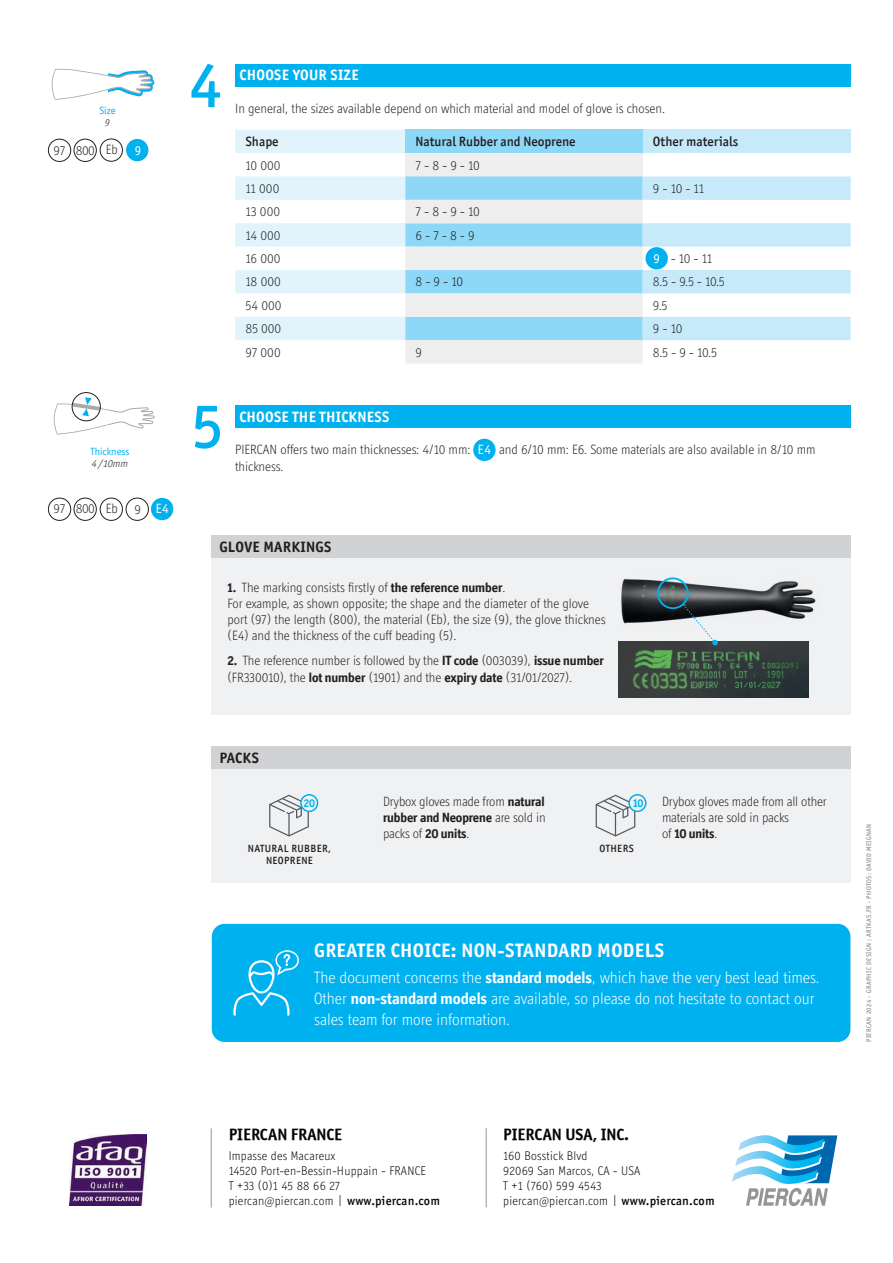
<style>
.page{position:relative;width:893px;height:1263px;background:#fff}
.page>*{position:absolute;margin:0;border:0;box-sizing:border-box;transform-origin:0 0}
.t1{font:500 63px "Officina San ITC";color:#00b1ef}
.t2{font:700 19.5px "Officina San ITC";letter-spacing:.02em;color:#fff}
.t3{font:300 16.5px/21px "Officina Display ITC Std";color:#fff}
.t4{font:16.5px "Officina Sans OSITCTT Bold";color:#030505}
.t5{font:700 15px "Officina San ITC";letter-spacing:.02em;color:#fff}
.t6{font:700 15px "Officina San ITC";letter-spacing:.02em;color:#231f20}
.t7{font:300 13.5px/16.2px "Officina Display ITC Std";color:#231f20}
.t8{font:500 13.5px "Officina San ITC";color:#231f20}
.t9{font:13.5px "Officina Display ITC Std";color:#fff}
.t10{font:300 12.6px/15.1px "Officina Display ITC Std";letter-spacing:.02em;color:#030505}
.t11{font:700 11.25px "Officina Ser ITC";color:#00b1ef}
.t12{font:500 10.5px/12.6px "Officina San ITC";letter-spacing:.04em;color:#231f20;text-align:center}
.t13{font:10.5px "Officina Display ITC Std";letter-spacing:-.005em;color:#00b1ef}
.t14{font:italic 10.5px "Officina San ITC";color:#57585a}
.t15{font:6.75px "Officina San ITC";letter-spacing:.06em;color:#76787b}
.s1{font-weight:400;color:#fff}
.s2{font-weight:700}
.s3{font-family:"Officina San ITC";font-weight:500}
</style>
<div class="page">
<div style="left:212px;top:924px;width:638px;height:118px;background:#00b1ef;border-radius:13px"></div>
<div style="left:235px;top:64px;width:615px;height:22px;background:#00b1ef"></div>
<div style="left:211px;top:558px;width:639px;height:157px;background:#f0f1f2"></div>
<div style="left:211px;top:768px;width:639px;height:114px;background:#f0f1f2"></div>
<div style="left:211px;top:746px;width:639px;height:22px;background:#d1d2d4"></div>
<div style="left:211px;top:535px;width:639px;height:23px;background:#d1d2d4"></div>
<svg style="left:596px;top:795px;width:39px;height:41px"></svg>
<svg style="left:269px;top:795px;width:40px;height:41px"></svg>
<div style="left:301px;top:795px;width:17px;height:16px;background:#f0f1f2;border-radius:50%"></div>
<div style="left:300px;top:794px;width:18px;height:18px;border:2px solid #00b1ef;border-radius:50%"></div>
<div style="left:629px;top:795px;width:17px;height:16px;background:#f0f1f2;border-radius:50%"></div>
<div style="left:628px;top:794px;width:18px;height:18px;border:2px solid #00b1ef;border-radius:50%"></div>
<img style="left:621px;top:578px;width:195px;height:46px">
<div style="left:657px;top:577px;width:32px;height:32px;border:2px solid #00b1ef;border-radius:50%"></div>
<div style="left:100px;top:139px;width:23px;height:22px;border:1px solid #231f20;border-radius:50%"></div>
<div style="left:126px;top:139px;width:22px;height:22px;background:#00b1ef;border-radius:50%"></div>
<div style="left:235px;top:406px;width:615px;height:22px;background:#00b1ef"></div>
<div style="left:473px;top:439px;width:23px;height:22px;background:#00b1ef;border-radius:50%"></div>
<div style="left:151px;top:498px;width:22px;height:22px;background:#00b1ef;border-radius:50%"></div>
<svg style="left:54px;top:397px;width:101px;height:38px"></svg>
<div style="left:72px;top:392px;width:29px;height:29px;border:1px solid #231f20;border-radius:50%"></div>
<div style="left:74px;top:498px;width:23px;height:23px;border:1px solid #231f20;border-radius:50%"></div>
<div style="left:100px;top:498px;width:23px;height:23px;border:1px solid #231f20;border-radius:50%"></div>
<div style="left:126px;top:498px;width:23px;height:23px;border:1px solid #231f20;border-radius:50%"></div>
<svg style="left:233px;top:950px;width:66px;height:66px"></svg>
<div style="left:48px;top:498px;width:23px;height:23px;border:1px solid #231f20;border-radius:50%"></div>
<div style="left:74px;top:139px;width:23px;height:23px;border:1px solid #231f20;border-radius:50%"></div>
<div style="left:48px;top:139px;width:23px;height:23px;border:1px solid #231f20;border-radius:50%"></div>
<svg style="left:732px;top:1135px;width:105px;height:71px"></svg>
<img style="left:70px;top:1135px;width:77px;height:71px">
<svg style="left:52px;top:68px;width:103px;height:32px"></svg>
<hr style="left:211px;top:1128px;width:1px;height:79px;background:#939598">
<hr style="left:486px;top:1128px;width:1px;height:79px;background:#939598">
<svg style="left:235px;top:130px;width:616px;height:234px"></svg>
<div style="left:645px;top:247px;width:23px;height:22px;background:#00b1ef;border-radius:50%"></div>
<img style="left:619px;top:642px;width:190px;height:56px">
<svg style="left:684px;top:605px;width:34px;height:40px"></svg>
<p class="t13" style="left:99px;top:104px;width:18px">Size</p>
<p class="t14" style="left:105px;top:117px;width:7px">9</p>
<p class="t7" style="left:54px;top:142px;width:43px">97 800</p>
<p class="t7" style="left:106px;top:141px;width:37px">Eb <span class="s1">9</span></p>
<p class="t13" style="left:91px;top:445px;width:40px">Thickness</p>
<p class="t14" style="left:92px;top:458px;width:38px">4 /10mm</p>
<p class="t7" style="left:54px;top:501px;width:117px">97 800 Eb 9 <span class="s1">E4</span></p>
<h1 class="t1" style="left:189px;top:48px;width:34px">4</h1>
<p class="t5" style="left:239px;top:66px;width:121px">CHOOSE YOUR SIZE</p>
<p class="t7" style="left:235px;top:100px;width:431px">In general, the sizes available depend on which material and model of glove is chosen.</p>
<p class="t8" style="left:245px;top:134px;width:35px">Shape</p>
<p class="t8" style="left:416px;top:134px;width:162px">Natural Rubber and Neoprene</p>
<p class="t8" style="left:653px;top:134px;width:87px">Other materials</p>
<p class="t7" style="left:245px;top:157px;width:37px">10 000</p>
<p class="t7" style="left:416px;top:157px;width:66px">7 - 8 - 9 - 10</p>
<p class="t7" style="left:245px;top:180px;width:35px">11 000</p>
<p class="t7" style="left:653px;top:180px;width:53px">9 - 10 - 11</p>
<p class="t7" style="left:245px;top:203px;width:36px">13 000</p>
<p class="t7" style="left:416px;top:203px;width:66px">7 - 8 - 9 - 10</p>
<p class="t7" style="left:245px;top:227px;width:36px">14 000</p>
<p class="t7" style="left:416px;top:227px;width:61px">6 - 7 - 8 - 9</p>
<p class="t7" style="left:245px;top:250px;width:37px">16 000</p>
<p class="t7" style="left:671px;top:250px;width:43px">- 10 - 11</p>
<p class="t7" style="left:245px;top:274px;width:37px">18 000</p>
<p class="t7" style="left:416px;top:274px;width:49px">8 - 9 - 10</p>
<p class="t7" style="left:653px;top:274px;width:73px">8.5 - 9.5 - 10.5</p>
<p class="t7" style="left:245px;top:297px;width:38px">54 000</p>
<p class="t7" style="left:653px;top:297px;width:16px">9.5</p>
<p class="t7" style="left:245px;top:320px;width:37px">85 000</p>
<p class="t7" style="left:653px;top:320px;width:31px">9 - 10</p>
<p class="t7" style="left:245px;top:344px;width:37px">97 000</p>
<p class="t7" style="left:416px;top:344px;width:8px">9</p>
<p class="t7" style="left:653px;top:344px;width:65px">8.5 - 9 - 10.5</p>
<p class="t9" style="left:653px;top:251px;width:8px">9</p>
<h1 class="t1" style="left:191px;top:389px;width:34px">5</h1>
<p class="t5" style="left:239px;top:408px;width:151px">CHOOSE THE THICKNESS</p>
<p class="t9" style="left:478px;top:442px;width:15px">E4</p>
<p class="t7" style="left:235px;top:441px;width:582px">PIERCAN offers two main thicknesses: 4/10 mm: E and 6/10 mm: E6. Some materials are also available in 8/10 mm thickness.</p>
<p class="t6" style="left:219px;top:537px;width:113px">GLOVE MARKINGS</p>
<p class="t7" style="left:227px;top:579px;width:384px"><span class="s2">1.</span> The marking consists firstly of <span class="s2">the reference number</span>.<br>For example, as shown opposite; the shape and the diameter of the glove port (97) the length (800), the material (Eb), the size (9), the glove thickness (E4) and the thickness of the cuff beading (5).</p>
<p class="t7" style="left:227px;top:652px;width:378px"><span class="s2">2.</span> The reference number is followed by the <span class="s2">IT code</span> (003039), <span class="s2">issue number </span>(FR330010), the <span class="s2">lot number</span> (1901) and the <span class="s2">expiry date</span> (31/01/2027).</p>
<p class="t6" style="left:219px;top:748px;width:41px">PACKS</p>
<p class="t7" style="left:383px;top:793px;width:164px;text-align:justify">Drybox gloves made from <span class="s2">natural rubber and Neoprene</span> are sold in packs of <span class="s2">20 units</span>.</p>
<p class="t7" style="left:662px;top:793px;width:166px">Drybox gloves made from all other materials are sold in packs<br>of <span class="s2">10 units</span>.</p>
<p class="t11" style="left:304px;top:796px;width:13px">20</p>
<p class="t11" style="left:632px;top:796px;width:12px">10</p>
<p class="t12" style="left:248px;top:842px;width:85px">NATURAL RUBBER,<br>NEOPRENE</p>
<p class="t12" style="left:599px;top:842px;width:36px">OTHERS</p>
<h2 class="t2" style="left:314px;top:938px;width:352px">GREATER CHOICE: NON-STANDARD MODELS</h2>
<p class="t3" style="left:314px;top:966px;width:507px">The document concerns the <span class="s2">standard models</span>, which have the very best lead times.<br>Other <span class="s2">non-standard models</span> are available, so please do not hesitate to contact our sales team for more information.</p>
<p class="t4" style="left:229px;top:1124px;width:115px">PIERCAN FRANCE</p>
<p class="t10" style="left:229px;top:1147px;width:213px">Impasse des Macareux<br>14520 Port-en-Bessin-Huppain - FRANCE<br>T +33 (0)1 45 88 66 27 piercan@piercan.com | <span class="s3">www.piercan.com</span></p>
<p class="t4" style="left:503px;top:1124px;width:127px">PIERCAN USA, INC.</p>
<p class="t10" style="left:503px;top:1147px;width:213px">160 Bosstick Blvd<br>92069 San Marcos, CA - USA<br>T +1 (760) 599 4543<br>piercan@piercan.com | <span class="s3">www.piercan.com</span></p>
<p class="t15" style="left:865px;top:1042px;width:220px;rotate:-90deg">PIERCAN 2024 - GRAPHIC DESIGN : ARTKAS.FR - PHOTOS: DAVID MEIGNAN</p>
</div>
